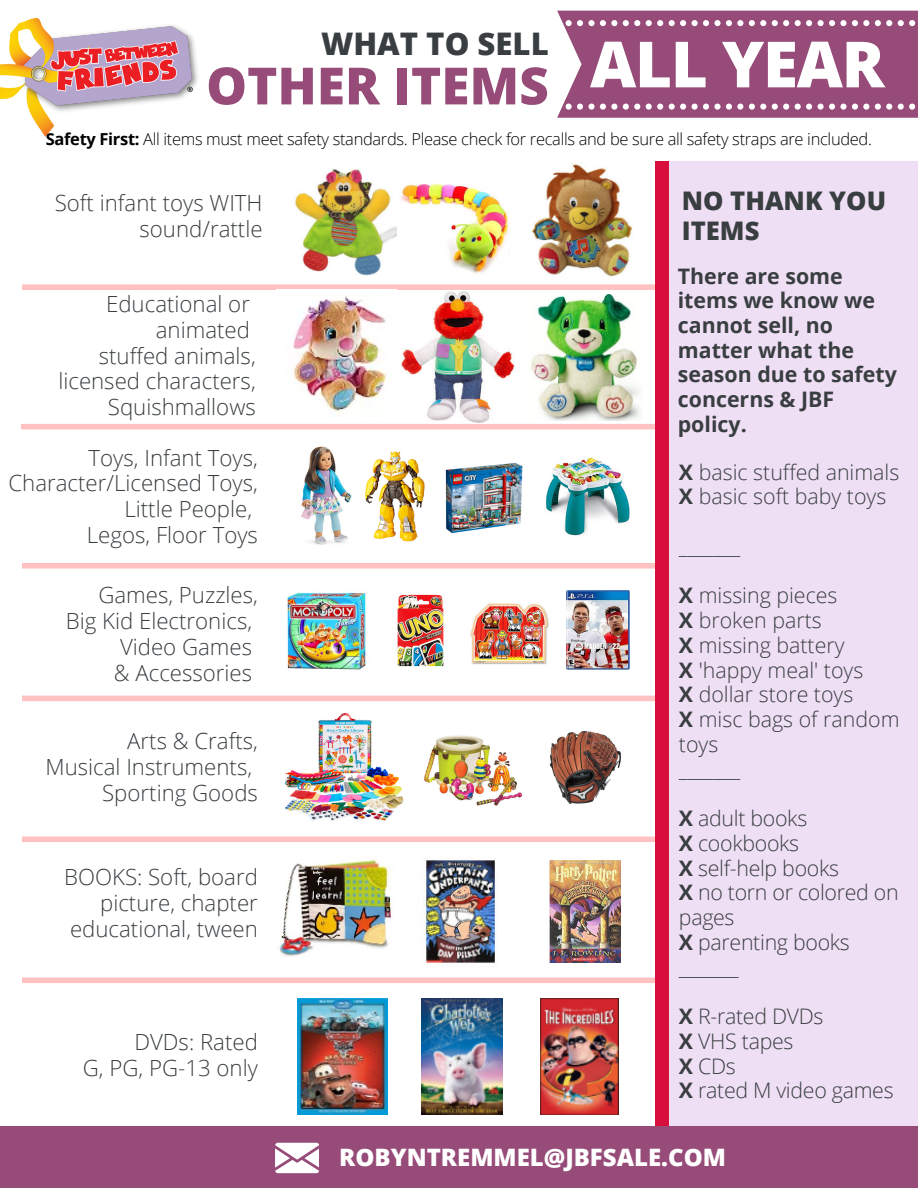
<style>
.page{position:relative;width:918px;height:1188px;background:#fff}
.page>*{position:absolute;margin:0;border:0;box-sizing:border-box;transform-origin:0 0}
.t1{font:800 63.75px "Open Sans";letter-spacing:-.02em;color:#fff}
.t2{font:800 51.3px "Open Sans";color:#964b78}
.t3{font:800 31.2px "Open Sans";color:#393e41}
.t4{font:800 25.65px/29.4px "Open Sans";color:#393e41}
.t5{font:800 24px "Open Sans";color:#fff}
.t6{font:300 22.2px/25.7px "Open Sans";color:#393e41;text-align:right}
.t7{font:300 21.3px/24.8px "Open Sans";color:#393e41}
.t8{font:700 21.3px/24.8px "Open Sans";color:#393e41}
.t9{font:300 16.5px "Open Sans";letter-spacing:-.02em;color:#000}
.s1{font-weight:700}
</style>
<div class="page">
<img style="left:0;top:18px;width:198px;height:118px">
<svg style="left:557px;top:11px;width:361px;height:106px"></svg>
<svg style="left:23px;top:284px;width:632px;height:8px"></svg>
<svg style="left:22px;top:420px;width:633px;height:10px"></svg>
<svg style="left:23px;top:563px;width:632px;height:6px"></svg>
<svg style="left:23px;top:695px;width:632px;height:6px"></svg>
<svg style="left:23px;top:836px;width:632px;height:6px"></svg>
<svg style="left:23px;top:962px;width:632px;height:21px"></svg>
<div style="left:663px;top:161px;width:255px;height:1027px;background:#efdff4"></div>
<div style="left:655px;top:161px;width:14px;height:1027px;background:#d80f3d"></div>
<img style="left:531px;top:294px;width:109px;height:126px">
<img style="left:276px;top:859px;width:118px;height:107px">
<img style="left:419px;top:860px;width:79px;height:111px">
<img style="left:297px;top:999px;width:90px;height:115px">
<img style="left:421px;top:999px;width:81px;height:115px">
<img style="left:541px;top:999px;width:78px;height:115px">
<div style="left:0;top:1126px;width:918px;height:62px;background:#964b78"></div>
<img style="left:402px;top:292px;width:112px;height:130px">
<img style="left:276px;top:290px;width:120px;height:124px">
<img style="left:301px;top:446px;width:51px;height:99px">
<img style="left:364px;top:451px;width:61px;height:91px">
<img style="left:445px;top:463px;width:78px;height:71px">
<img style="left:546px;top:457px;width:83px;height:79px">
<img style="left:287px;top:592px;width:79px;height:78px">
<img style="left:397px;top:594px;width:47px;height:73px">
<img style="left:470px;top:603px;width:79px;height:62px">
<img style="left:567px;top:591px;width:63px;height:79px">
<img style="left:424px;top:735px;width:98px;height:71px">
<img style="left:549px;top:731px;width:72px;height:73px">
<img style="left:284px;top:713px;width:120px;height:108px">
<img style="left:550px;top:861px;width:71px;height:102px">
<svg style="left:275px;top:1143px;width:44px;height:30px"></svg>
<img style="left:294px;top:169px;width:102px;height:107px">
<img style="left:400px;top:184px;width:110px;height:90px">
<img style="left:532px;top:164px;width:101px;height:113px">
<p class="t3" style="left:321px;top:21px;width:229px">WHAT TO SELL</p>
<h6 class="t2" style="left:206px;top:50px;width:344px">OTHER ITEMS</h6>
<p class="t1" style="left:590px;top:19px;width:296px">ALL YEAR</p>
<h4 class="t9" style="left:46px;top:127px;width:828px"><span class="s1">Safety First:</span> All items must meet safety standards. Please check for recalls and be sure all safety straps are included.</h4>
<p class="t6" style="left:55px;top:190px;width:209px">Soft infant toys WITH sound/rattle</p>
<h6 class="t6" style="left:58px;top:291px;width:199px">Educational or animated<br>stuffed animals, licensed characters,<br>Squishmallows</h6>
<h6 class="t6" style="left:8px;top:444px;width:251px">Toys, Infant Toys,<br>Character/Licensed Toys,<br>Little People,<br>Legos, Floor Toys</h6>
<p class="t6" style="left:66px;top:582px;width:194px">Games, Puzzles,<br>Big Kid Electronics,<br>Video Games<br>&amp; Accessories</p>
<h5 class="t6" style="left:46px;top:728px;width:214px">Arts &amp; Crafts,<br>Musical Instruments,<br>Sporting Goods</h5>
<h6 class="t6" style="left:64px;top:864px;width:195px">BOOKS: Soft, board picture, chapter educational, tween</h6>
<h6 class="t6" style="left:83px;top:1029px;width:177px">DVDs: Rated<br>G, PG, PG-13 only</h6>
<p class="t4" style="left:682px;top:186px;width:206px">NO THANK YOU<br>ITEMS</p>
<p class="t8" style="left:678px;top:263px;width:221px">There are some items we know we cannot sell, no matter what the season due to safety concerns &amp; JBF policy.</p>
<p class="t7" style="left:679px;top:459px;width:222px"><span class="s1">X</span> basic stuffed animals<br><span class="s1">X</span> basic soft baby toys</p>
<h1 class="t7" style="left:679px;top:533px;width:63px">_______</h1>
<p class="t7" style="left:679px;top:583px;width:222px"><span class="s1">X</span> missing pieces<br><span class="s1">X</span> broken parts<br><span class="s1">X</span> missing battery<br><span class="s1">X</span> 'happy meal' toys<br><span class="s1">X</span> dollar store toys<br><span class="s1">X</span> misc bags of random toys<br>_______</p>
<h3 class="t7" style="left:679px;top:806px;width:221px"><span class="s1">X</span> adult books<br><span class="s1">X</span> cookbooks<br><span class="s1">X</span> self-help books<br><span class="s1">X</span> no torn or colored on pages<br><span class="s1">X</span> parenting books _______</h3>
<h2 class="t7" style="left:679px;top:1004px;width:216px"><span class="s1">X</span> R-rated DVDs<br><span class="s1">X</span> VHS tapes<br><span class="s1">X</span> CDs<br><span class="s1">X</span> rated M video games</h2>
<p class="t5" style="left:339px;top:1140px;width:388px">ROBYNTREMMEL@JBFSALE.COM</p>
</div>
